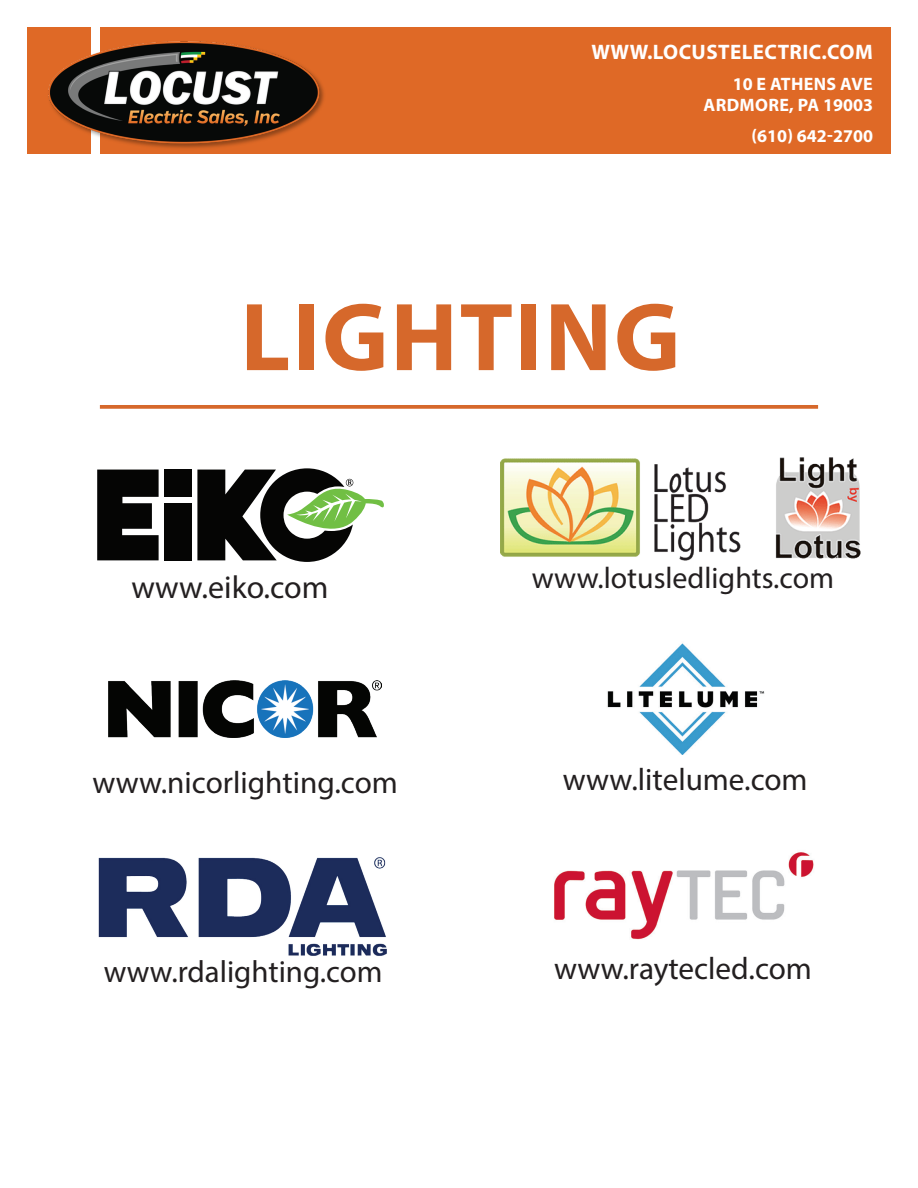
<style>
.page{position:relative;width:918px;height:1188px;background:#fff}
.page>*{position:absolute;margin:0;border:0;box-sizing:border-box;transform-origin:0 0}
.t1{font:700 97.5px "Myriad Pro";letter-spacing:.02em;color:#d6682b}
.t2{font:31.95px "Myriad Pro";color:#231f20}
.t3{font:31.2px "Myriad Pro";color:#231f20}
.t4{font:30.9px "Myriad Pro";color:#231f20}
.t5{font:30px "Myriad Pro";color:#231f20}
.t6{font:700 21px "Myriad Pro";letter-spacing:.02em;color:#fff}
.t7{font:700 18px/21.6px "Myriad Pro";letter-spacing:.02em;color:#fff;text-align:right}
.t8{font:700 18px "Myriad Pro";color:#fff}
</style>
<div class="page">
<img style="left:500px;top:458px;width:361px;height:103px">
<div style="left:101px;top:27px;width:790px;height:126px;background:#df6926"></div>
<div style="left:27px;top:27px;width:63px;height:126px;background:#df6926"></div>
<img style="left:48px;top:38px;width:276px;height:114px">
<img style="left:98px;top:857px;width:289px;height:99px">
<svg style="left:97px;top:470px;width:62px;height:90px;background:#232322"></svg>
<div style="left:164px;top:470px;width:28px;height:27px;background:#050504"></div>
<div style="left:164px;top:503px;width:28px;height:57px;background:#050504"></div>
<svg style="left:197px;top:468px;width:187px;height:94px"></svg>
<img style="left:554px;top:852px;width:260px;height:88px">
<img style="left:109px;top:681px;width:273px;height:56px">
<img style="left:607px;top:643px;width:157px;height:112px">
<svg style="left:100px;top:405px;width:718px;height:4px;background:#d87138"></svg>
<p class="t6" style="left:591px;top:38px;width:283px">WWW.LOCUSTELECTRIC.COM</p>
<p class="t7" style="left:704px;top:72px;width:171px">10 E ATHENS AVE<br>ARDMORE, PA 19003</p>
<p class="t8" style="left:751px;top:124px;width:123px">(610) 642-2700</p>
<h1 class="t1" style="left:241px;top:274px;width:441px">LIGHTING</h1>
<p class="t2" style="left:131px;top:567px;width:199px">www.eiko.com</p>
<p class="t5" style="left:532px;top:559px;width:304px">www.lotusledlights.com</p>
<p class="t3" style="left:92px;top:763px;width:307px">www.nicorlighting.com</p>
<p class="t3" style="left:563px;top:760px;width:246px">www.litelume.com</p>
<p class="t4" style="left:104px;top:952px;width:280px">www.rdalighting.com</p>
<p class="t3" style="left:554px;top:949px;width:259px">www.raytecled.com</p>
</div>
